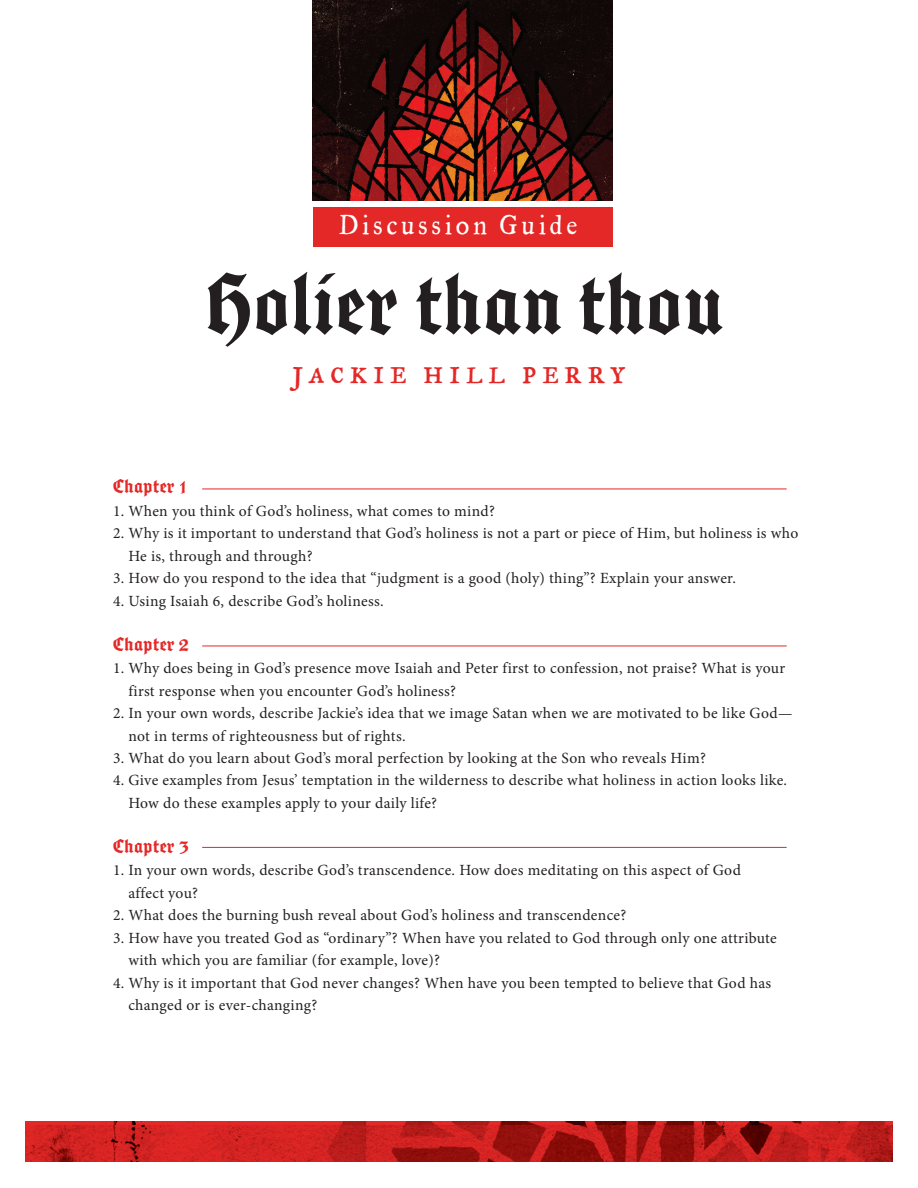
<style>
.page{position:relative;width:918px;height:1188px;background:#fff}
.page>*{position:absolute;margin:0;border:0;box-sizing:border-box;transform-origin:0 0}
.t1{font:91.65px "Cabazon";letter-spacing:.02em;color:#231f20;scale:.95 1}
.t2{font:37.35px "Historical Fell Type Roman";letter-spacing:.13em;color:#e32827}
.t3{font:30px "Historical Fell Type Roman";letter-spacing:.13em;color:#fff;scale:.95 1}
.t4{font:20.7px "Cabazon";letter-spacing:.02em;color:#e32827}
.t5{font:15.6px/22.5px "Minion Pro";letter-spacing:.015em;color:#231f20}
</style>
<div class="page">
<img style="left:313px;top:0;width:300px;height:201px">
<div style="left:313px;top:207px;width:300px;height:40px;background:#e32827"></div>
<div style="left:0;top:1121px;width:81px;height:5px;background:#e32827"></div>
<img style="left:25px;top:1126px;width:868px;height:36px">
<img style="left:81px;top:1121px;width:812px;height:5px">
<div style="left:0;top:1071px;width:25px;height:117px;background:#fff"></div>
<hr style="left:202px;top:489px;width:585px;height:1px;background:#e32827">
<hr style="left:202px;top:646px;width:585px;height:1px;background:#e32827">
<hr style="left:202px;top:847px;width:585px;height:1px;background:#e32827">
<h3 class="t3" style="left:339px;top:204px;width:253px">Discussion Guide</h3>
<h1 class="t1" style="left:205px;top:256px;width:546px">Holier than thou</h1>
<h2 class="t2" style="left:292px;top:345px;width:336px">jackie hill perry</h2>
<h3 class="t4" style="left:113px;top:476px;width:77px">Chapter 1</h3>
<p class="t5" style="left:113px;top:500px;width:383px">1. When you think of God’s holiness, what comes to mind?</p>
<p class="t5" style="left:128px;top:522px;width:671px;text-indent:-15px">2. Why is it important to understand that God’s holiness is not a part or piece of Him, but holiness is who<br>He is, through and through?</p>
<p class="t5" style="left:113px;top:567px;width:624px">3. How do you respond to the idea that “judgment is a good (holy) thing”? Explain your answer.</p>
<p class="t5" style="left:113px;top:590px;width:272px">4. Using Isaiah 6, describe God’s holiness.</p>
<h3 class="t4" style="left:113px;top:633px;width:77px">Chapter 2</h3>
<p class="t5" style="left:128px;top:657px;width:658px;text-indent:-15px">1. Why does being in God’s presence move Isaiah and Peter first to confession, not praise? What is your first response when you encounter God’s holiness?</p>
<p class="t5" style="left:128px;top:702px;width:665px;text-indent:-15px">2. In your own words, describe Jackie’s idea that we image Satan when we are motivated to be like God— not in terms of righteousness but of rights.</p>
<p class="t5" style="left:113px;top:747px;width:594px">3. What do you learn about God’s moral perfection by looking at the Son who reveals Him?</p>
<p class="t5" style="left:128px;top:769px;width:660px;text-indent:-15px">4. Give examples from Jesus’ temptation in the wilderness to describe what holiness in action looks like.<br>How do these examples apply to your daily life?</p>
<h3 class="t4" style="left:113px;top:835px;width:77px">Chapter 3</h3>
<p class="t5" style="left:128px;top:859px;width:614px;text-indent:-15px">1. In your own words, describe God’s transcendence. How does meditating on this aspect of God affect you?</p>
<p class="t5" style="left:113px;top:904px;width:515px">2. What does the burning bush reveal about God’s holiness and transcendence?</p>
<p class="t5" style="left:128px;top:926px;width:650px;text-indent:-15px">3. How have you treated God as “ordinary”? When have you related to God through only one attribute with which you are familiar (for example, love)?</p>
<p class="t5" style="left:128px;top:971px;width:644px;text-indent:-15px">4. Why is it important that God never changes? When have you been tempted to believe that God has changed or is ever-changing?</p>
</div>
